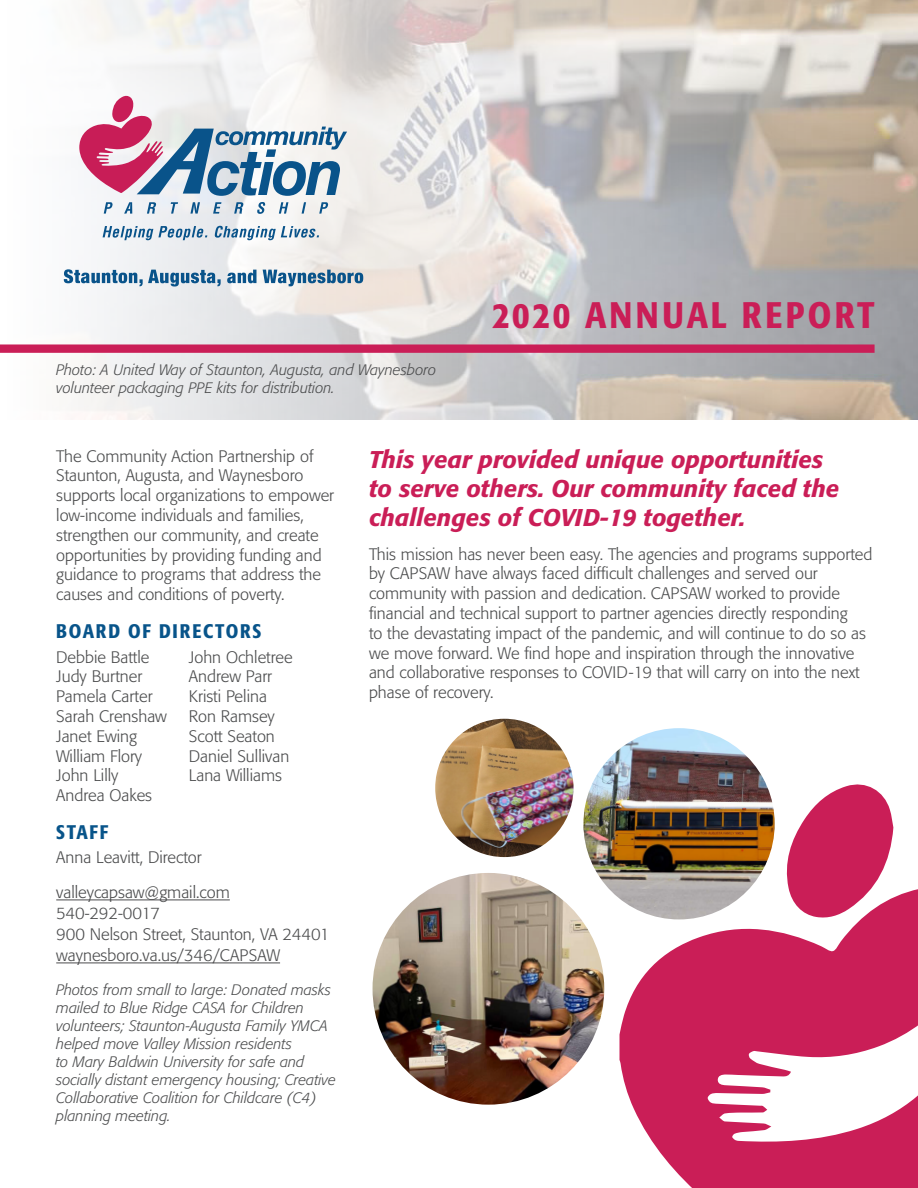
<style>
.page{position:relative;width:918px;height:1188px;background:#fff}
.page>*{position:absolute;margin:0;border:0;box-sizing:border-box;transform-origin:0 0}
.t1{font:500 condensed 36.6px "Formata";letter-spacing:.08em;color:#ca1e57}
.t2{font:italic 500 24px/28.8px "Formata";color:#ca1e57}
.t3{font:500 condensed 19.5px "Formata";letter-spacing:.09em;color:#08548a}
.t4{font:300 16.5px/19.8px "Formata";color:#4b4c4d}
.t5{font:300 16.5px "Formata";letter-spacing:-.02em;color:#4b4c4d}
.t6{font:italic 300 15px/18px "Formata";color:#4b4c4d}
</style>
<div class="page">
<svg style="left:63px;top:0;width:855px;height:420px"></svg>
<svg style="left:64px;top:269px;width:157px;height:18px"></svg>
<svg style="left:227px;top:270px;width:29px;height:13px"></svg>
<svg style="left:263px;top:270px;width:100px;height:16px;background:#86a4ba"></svg>
<svg style="left:104px;top:202px;width:9px;height:12px"></svg>
<svg style="left:124px;top:202px;width:8px;height:12px"></svg>
<svg style="left:147px;top:202px;width:9px;height:12px"></svg>
<svg style="left:171px;top:202px;width:7px;height:12px"></svg>
<svg style="left:190px;top:202px;width:10px;height:12px"></svg>
<svg style="left:213px;top:202px;width:8px;height:12px"></svg>
<svg style="left:234px;top:202px;width:10px;height:12px"></svg>
<svg style="left:257px;top:202px;width:9px;height:12px"></svg>
<svg style="left:279px;top:202px;width:9px;height:12px"></svg>
<svg style="left:302px;top:202px;width:4px;height:12px"></svg>
<svg style="left:319px;top:202px;width:9px;height:12px"></svg>
<svg style="left:103px;top:226px;width:104px;height:14px"></svg>
<svg style="left:214px;top:226px;width:105px;height:14px"></svg>
<svg style="left:79px;top:95px;width:268px;height:101px"></svg>
<div style="left:0;top:344px;width:875px;height:9px;background:#ca1e57"></div>
<hr style="left:56px;top:900px;width:174px;height:1px;background:#4b4c4d">
<hr style="left:56px;top:963px;width:224px;height:1px;background:#4b4c4d">
<img style="left:583px;top:728px;width:192px;height:171px">
<img style="left:435px;top:718px;width:139px;height:140px">
<img style="left:372px;top:869px;width:234px;height:236px">
<svg style="left:620px;top:886px;width:298px;height:302px;fill:#ca1e57"></svg>
<svg style="left:783px;top:784px;width:110px;height:135px"></svg>
<p class="t6" style="left:56px;top:361px;width:382px">Photo: A United Way of Staunton, Augusta, and Waynesboro volunteer packaging PPE kits for distribution.</p>
<p class="t1" style="left:492px;top:292px;width:384px">2020 ANNUAL REPORT</p>
<p class="t4" style="left:56px;top:446px;width:279px">The Community Action Partnership of Staunton, Augusta, and Waynesboro supports local organizations to empower low-income individuals and families, strengthen our community, and create opportunities by providing funding and guidance to programs that address the causes and conditions of poverty.</p>
<p class="t3" style="left:56px;top:619px;width:207px">BOARD OF DIRECTORS</p>
<p class="t4" style="left:56px;top:647px;width:95px">Debbie Battle</p>
<p class="t4" style="left:56px;top:667px;width:87px">Judy Burtner</p>
<p class="t4" style="left:56px;top:687px;width:98px">Pamela Carter</p>
<p class="t4" style="left:56px;top:706px;width:112px">Sarah Crenshaw</p>
<p class="t4" style="left:56px;top:726px;width:82px">Janet Ewing</p>
<p class="t4" style="left:56px;top:746px;width:87px">William Flory</p>
<p class="t4" style="left:56px;top:766px;width:64px">John Lilly</p>
<p class="t4" style="left:56px;top:786px;width:97px">Andrea Oakes</p>
<p class="t4" style="left:189px;top:647px;width:105px">John Ochletree</p>
<p class="t4" style="left:189px;top:667px;width:85px">Andrew Parr</p>
<p class="t4" style="left:189px;top:687px;width:80px">Kristi Pelina</p>
<p class="t4" style="left:189px;top:706px;width:87px">Ron Ramsey</p>
<p class="t4" style="left:189px;top:726px;width:87px">Scott Seaton</p>
<p class="t4" style="left:189px;top:746px;width:102px">Daniel Sullivan</p>
<p class="t4" style="left:189px;top:766px;width:95px">Lana Williams</p>
<p class="t3" style="left:56px;top:820px;width:54px">STAFF</p>
<p class="t4" style="left:56px;top:848px;width:147px">Anna Leavitt, Director</p>
<p class="t4" style="left:56px;top:883px;width:175px">valleycapsaw@gmail.com</p>
<p class="t5" style="left:56px;top:904px;width:105px">540-292-0017</p>
<p class="t4" style="left:56px;top:925px;width:275px">900 Nelson Street, Staunton, VA 24401</p>
<p class="t4" style="left:56px;top:946px;width:225px">waynesboro.va.us/346/CAPSAW</p>
<p class="t6" style="left:56px;top:981px;width:281px">Photos from small to large: Donated masks mailed to Blue Ridge CASA for Children volunteers; Staunton-Augusta Family YMCA helped move Valley Mission residents<br>to Mary Baldwin University for safe and socially distant emergency housing; Creative Collaborative Coalition for Childcare (C4) planning meeting.</p>
<p class="t2" style="left:369px;top:445px;width:472px">This year provided unique opportunities to serve others. Our community faced the challenges of COVID-19 together.</p>
<p class="t4" style="left:369px;top:544px;width:505px">This mission has never been easy. The agencies and programs supported by CAPSAW have always faced difficult challenges and served our community with passion and dedication. CAPSAW worked to provide financial and technical support to partner agencies directly responding<br>to the devastating impact of the pandemic, and will continue to do so as we move forward. We find hope and inspiration through the innovative and collaborative responses to COVID-19 that will carry on into the next phase of recovery.</p>
</div>
